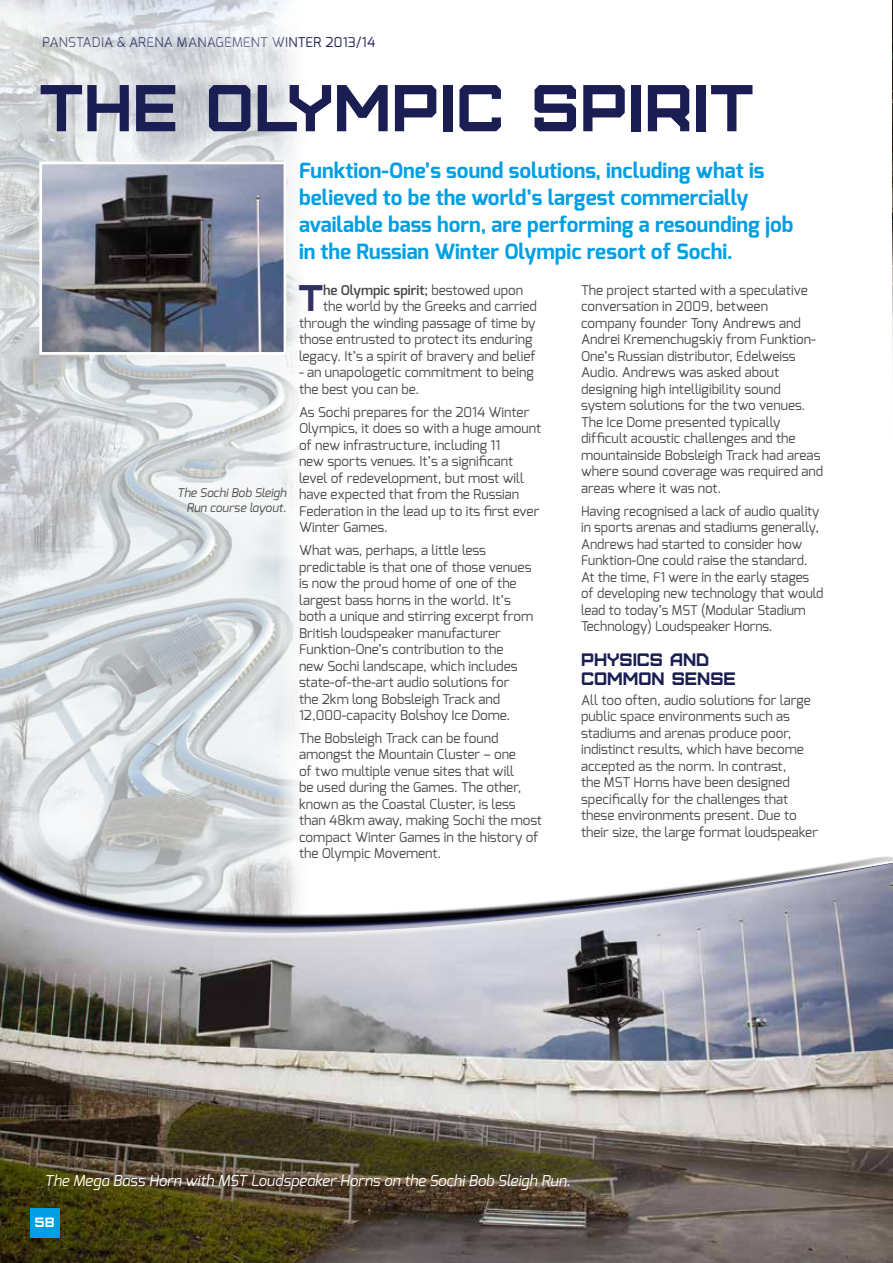
<style>
.page{position:relative;width:893px;height:1263px;background:#fff}
.page>*{position:absolute;margin:0;border:0;box-sizing:border-box;transform-origin:0 0}
.t1{font:66px "Furore";letter-spacing:.01em;color:#1a1e52}
.t2{font:37.05px "Furore";color:#313264}
.t3{font:700 21px/27px "Exo";color:#009fe3}
.t4{font:18px/19.5px "Furore";color:#1a1e52}
.t5{font:italic 15px "Exo";color:#fff}
.t6{font:13.5px/16.5px "Exo";color:#4a4a49}
.t7{font:13.5px "Exo";letter-spacing:.02em;color:#1a1e52}
.t8{font:600 13.5px "Exo";color:#4a4a49}
.t9{font:13.5px "Furore";color:#fff}
.t10{font:italic 12px/15px "Exo";color:#4a4a49;text-align:right}
.s1{font-weight:400}
</style>
<div class="page">
<img style="left:0;top:0;width:300px;height:841px">
<img style="left:892px;top:0;width:1px;height:358px">
<img style="left:43px;top:166px;width:239px;height:185px">
<div style="left:39px;top:162px;width:247px;height:193px;border:3px solid #fff"></div>
<img style="left:0;top:841px;width:893px;height:422px">
<p class="t7" style="left:43px;top:34px;width:334px">PANSTADIA &amp; ARENA MANAGEMENT WINTER 2013/14</p>
<h1 class="t1" style="left:39px;top:67px;width:716px">THE OLYMPIC SPIRIT</h1>
<h3 class="t3" style="left:299px;top:157px;width:496px">Funktion-One’s sound solutions, including what is believed to be the world’s largest commercially available bass horn, are performing a resounding job in the Russian Winter Olympic resort of Sochi.</h3>
<h2 class="t2" style="left:298px;top:275px;width:26px">T</h2>
<p class="t8" style="left:323px;top:281px;width:201px">he Olympic spirit; <span class="s1">bestowed upon</span></p>
<p class="t6" style="left:581px;top:282px;width:244px">The project started with a speculative conversation in 2009, between company founder Tony Andrews and Andrei Kremenchugskiy from Funktion-One’s Russian distributor, Edelweiss Audio. Andrews was asked about designing high intelligibility sound system solutions for the two venues.<br>The Ice Dome presented typically difficult acoustic challenges and the mountainside Bobsleigh Track had areas where sound coverage was required and areas where it was not.</p>
<p class="t6" style="left:581px;top:503px;width:244px">Having recognised a lack of audio quality in sports arenas and stadiums generally, Andrews had started to consider how Funktion-One could raise the standard.<br>At the time, F1 were in the early stages of developing new technology that would lead to today’s MST (Modular Stadium Technology) Loudspeaker Horns.</p>
<h3 class="t4" style="left:581px;top:648px;width:156px">PHYSICS AND<br>COMMON SENSE</h3>
<p class="t6" style="left:581px;top:692px;width:238px">All too often, audio solutions for large public space environments such as stadiums and arenas produce poor, indistinct results, which have become accepted as the norm. In contrast,<br>the MST Horns have been designed specifically for the challenges that these environments present. Due to their size, the large format loudspeaker</p>
<p class="t6" style="left:323px;top:298px;width:215px">the world by the Greeks and carried</p>
<p class="t6" style="left:299px;top:315px;width:238px">through the winding passage of time by</p>
<p class="t6" style="left:299px;top:331px;width:235px">those entrusted to protect its enduring</p>
<p class="t6" style="left:299px;top:348px;width:238px">legacy. It’s a spirit of bravery and belief</p>
<p class="t6" style="left:299px;top:364px;width:236px">- an unapologetic commitment to being the best you can be.</p>
<p class="t6" style="left:299px;top:404px;width:244px">As Sochi prepares for the 2014 Winter Olympics, it does so with a huge amount of new infrastructure, including 11<br>new sports venues. It’s a significant level of redevelopment, but most will have expected that from the Russian Federation in the lead up to its first ever Winter Games.</p>
<p class="t6" style="left:299px;top:542px;width:236px">What was, perhaps, a little less predictable is that one of those venues is now the proud home of one of the largest bass horns in the world. It’s both a unique and stirring excerpt from British loudspeaker manufacturer Funktion-One’s contribution to the<br>new Sochi landscape, which includes state-of-the-art audio solutions for<br>the 2km long Bobsleigh Track and 12,000-capacity Bolshoy Ice Dome.</p>
<p class="t6" style="left:299px;top:730px;width:244px">The Bobsleigh Track can be found amongst the Mountain Cluster – one<br>of two multiple venue sites that will<br>be used during the Games. The other, known as the Coastal Cluster, is less than 48km away, making Sochi the most compact Winter Games in the history of the Olympic Movement.</p>
<p class="t10" style="left:177px;top:485px;width:111px">The Sochi Bob Sleigh<br>Run course layout.</p>
<p class="t5" style="left:45px;top:1171px;width:527px">The Mega Bass Horn with MST Loudspeaker Horns on the Sochi Bob Sleigh Run.</p>
<p class="t9" style="left:35px;top:1214px;width:21px">58</p>
</div>
